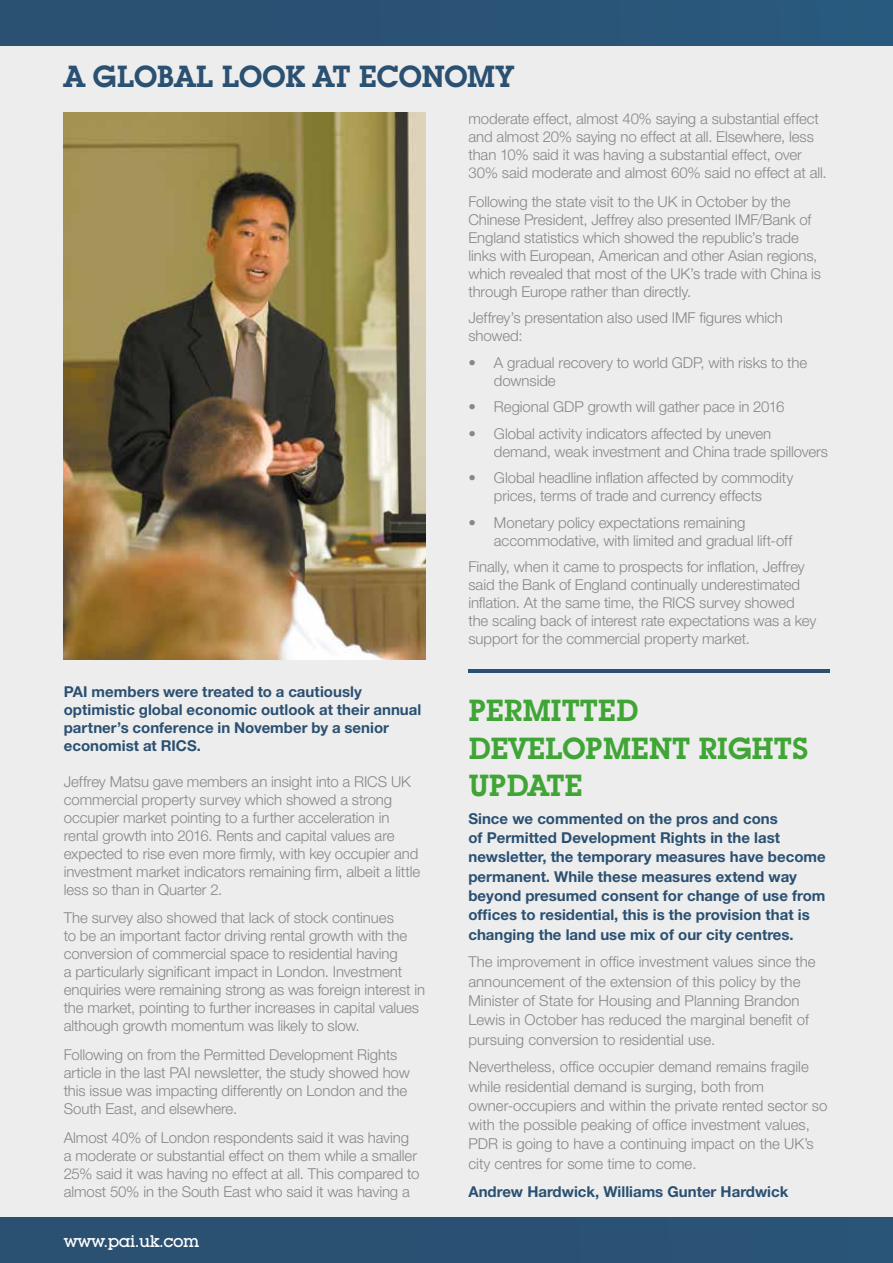
<style>
.page{position:relative;width:893px;height:1263px;background:#ededed}
.page>*{position:absolute;margin:0;border:0;box-sizing:border-box;transform-origin:0 0}
.t1{font:600 30px/37.3px "Lubalin Graph IT Cby BT";letter-spacing:-.02em;color:#3fa535}
.t2{font:600 30px "Lubalin Graph IT Cby BT";letter-spacing:-.03em;color:#2a5072}
.t3{font:500 16.5px "Lubalin Graph IT Cby BT";letter-spacing:-.03em;color:#fff}
.t4{font:300 15px/18px "Helvetica Neue";letter-spacing:-.005em;color:#878787}
.t5{font:700 15px/19.4px "Helvetica Neue";color:#2a5072}
</style>
<div class="page">
<div style="left:0;top:1218px;width:893px;height:45px;background:#2a5073"></div>
<div style="left:0;top:0;width:893px;height:45px;background:#2a5376"></div>
<img style="left:64px;top:112px;width:361px;height:547px">
<hr style="left:468px;top:670px;width:362px;height:3px;background:#2a5072">
<h1 class="t2" style="left:64px;top:58px;width:452px">A GLOBAL LOOK AT ECONOMY</h1>
<p class="t5" style="left:64px;top:682px;width:359px;line-height:18px">PAI members were treated to a cautiously optimistic global economic outlook at their annual partner’s conference in November by a senior economist at RICS.</p>
<p class="t4" style="left:64px;top:772px;width:358px">Jeffrey Matsu gave members an insight into a RICS UK commercial property survey which showed a strong occupier market pointing to a further acceleration in rental growth into 2016. Rents and capital values are expected to rise even more firmly, with key occupier and investment market indicators remaining firm, albeit a little less so than in Quarter 2.</p>
<p class="t4" style="left:64px;top:908px;width:363px">The survey also showed that lack of stock continues<br>to be an important factor driving rental growth with the conversion of commercial space to residential having<br>a particularly significant impact in London. Investment enquiries were remaining strong as was foreign interest in the market, pointing to further increases in capital values although growth momentum was likely to slow.</p>
<p class="t4" style="left:64px;top:1045px;width:347px">Following on from the Permitted Development Rights article in the last PAI newsletter, the study showed how this issue was impacting differently on London and the South East, and elsewhere.</p>
<p class="t4" style="left:64px;top:1128px;width:357px">Almost 40% of London respondents said it was having a moderate or substantial effect on them while a smaller 25% said it was having no effect at all. This compared to almost 50% in the South East who said it was having a</p>
<p class="t3" style="left:64px;top:1231px;width:137px">www.pai.uk.com</p>
<p class="t4" style="left:468px;top:109px;width:360px">moderate effect, almost 40% saying a substantial effect and almost 20% saying no effect at all. Elsewhere, less than 10% said it was having a substantial effect, over 30% said moderate and almost 60% said no effect at all.</p>
<p class="t4" style="left:468px;top:192px;width:354px">Following the state visit to the UK in October by the Chinese President, Jeffrey also presented IMF/Bank of England statistics which showed the republic’s trade links with European, American and other Asian regions, which revealed that most of the UK’s trade with China is through Europe rather than directly.</p>
<p class="t4" style="left:468px;top:308px;width:316px">Jeffrey’s presentation also used IMF figures which showed:</p>
<p class="t4" style="left:494px;top:353px;width:315px;text-indent:-26px">• A gradual recovery to world GDP, with risks to the downside</p>
<p class="t4" style="left:468px;top:397px;width:318px">• Regional GDP growth will gather pace in 2016</p>
<p class="t4" style="left:494px;top:424px;width:336px;text-indent:-26px">• Global activity indicators affected by uneven demand, weak investment and China trade spillovers</p>
<p class="t4" style="left:468px;top:469px;width:326px;text-align:center">• Global headline inflation affected by commodity prices, terms of trade and currency effects</p>
<p class="t4" style="left:494px;top:513px;width:300px;text-indent:-26px">• Monetary policy expectations remaining accommodative, with limited and gradual lift-off</p>
<p class="t4" style="left:468px;top:558px;width:349px">Finally, when it came to prospects for inflation, Jeffrey said the Bank of England continually underestimated inflation. At the same time, the RICS survey showed the scaling back of interest rate expectations was a key support for the commercial property market.</p>
<h1 class="t1" style="left:468px;top:692px;width:342px">PERMITTED<br>DEVELOPMENT RIGHTS<br>UPDATE</h1>
<p class="t5" style="left:468px;top:808px;width:359px">Since we commented on the pros and cons<br>of Permitted Development Rights in the last newsletter, the temporary measures have become permanent. While these measures extend way beyond presumed consent for change of use from offices to residential, this is the provision that is changing the land use mix of our city centres.</p>
<p class="t4" style="left:468px;top:952px;width:349px;line-height:19.4px">The improvement in office investment values since the announcement of the extension of this policy by the Minister of State for Housing and Planning Brandon Lewis in October has reduced the marginal benefit of pursuing conversion to residential use.</p>
<p class="t4" style="left:468px;top:1057px;width:360px;line-height:19.4px">Nevertheless, office occupier demand remains fragile while residential demand is surging, both from owner-occupiers and within the private rented sector so with the possible peaking of office investment values, PDR is going to have a continuing impact on the UK’s city centres for some time to come.</p>
<p class="t5" style="left:468px;top:1181px;width:321px">Andrew Hardwick, Williams Gunter Hardwick</p>
</div>
